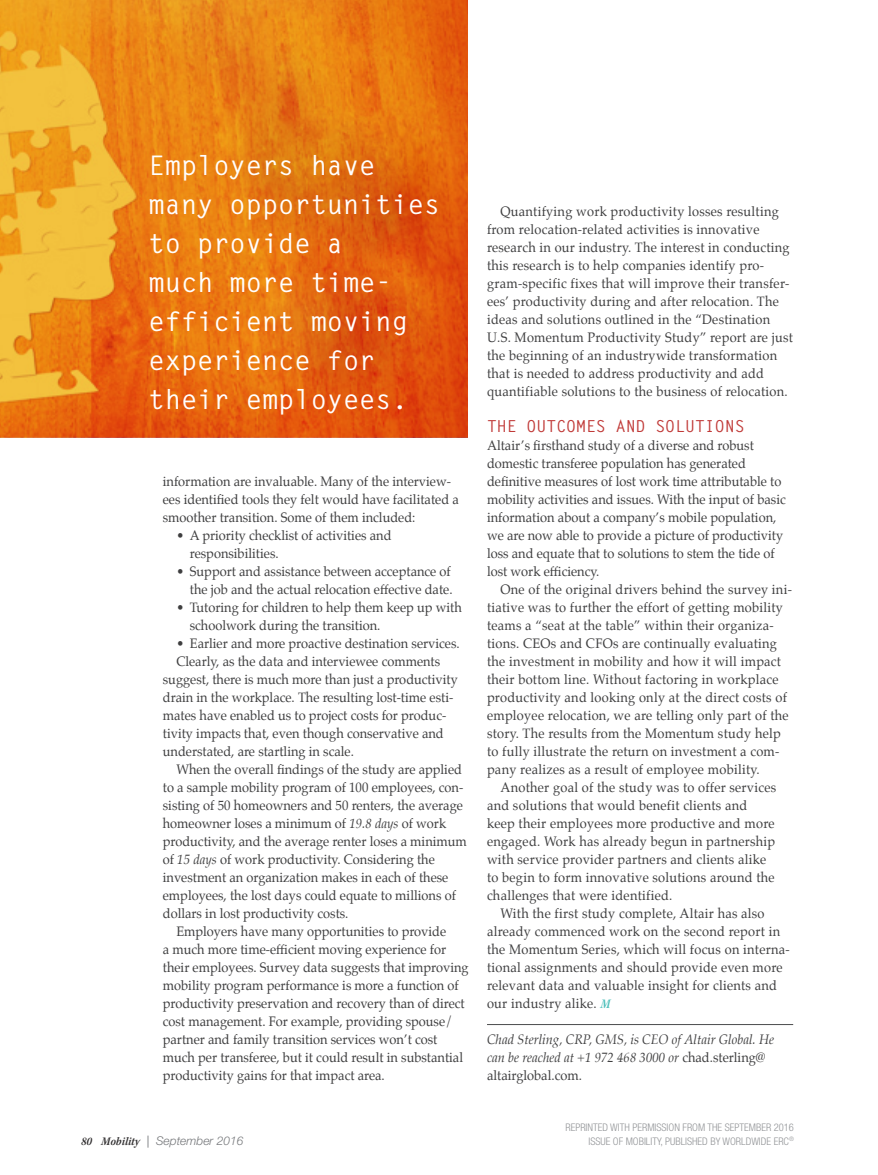
<style>
.page{position:relative;width:878px;height:1175px;background:#fff}
.page>*{position:absolute;margin:0;border:0;box-sizing:border-box;transform-origin:0 0}
.t1{font:700 27px/39px "Letter Gothic Std";color:#fff}
.FEATURE___Productivi{font:700 16.5px "Letter Gothic Std";color:#c03937}
.BODY___Indent{font:13.5px/18px "Palatino";letter-spacing:.02em;color:#3e3e3f;scale:.95 1}
.BODY___Indent-2{font:13.5px/18px "Palatino";color:#3e3e3f;scale:.95 1}
.BODY___No_Indent{font:13.5px/18px "Palatino";color:#3e3e3f;scale:.95 1}
.Authors_Bio{font:italic 13.5px/18px "Palatino";color:#3e3e3f;scale:.95 1}
.t2{font:italic 300 12px "Helvetica Neue LT Std";color:#76787b}
.t3{font:300 condensed 10.5px/13.5px "Helvetica Neue";color:#939598;text-align:right}
.s1{font-style:italic}
.s2{font-family:"Kepler Std Semibold Scn It";font-weight:400;font-style:normal;color:#312f30}
.s3{font-family:"Helvetica Neue";font-weight:400;font-style:normal}
.s4{font-family:"Kepler Std Semibold Scn It";color:#50c0bb}
.s5{font-style:normal}
</style>
<div class="page">
<hr style="left:487px;top:1024px;width:306px;height:1px;background:#4b4c4d">
<svg style="left:0;top:0;width:468px;height:437px;background:#e77b16"></svg>
<p class="t1" style="left:148px;top:146px;width:293px">Employers have many opportunities to provide a<br>much more time&shy;efficient moving experience for their employees.</p>
<p class="BODY___Indent-2" style="left:163px;top:472px;width:313px">information are invaluable. Many of the interview&shy;ees identified tools they felt would have facilitated a smoother transition. Some of them included:</p>
<p class="BODY___Indent-2" style="left:190px;top:526px;width:214px;text-indent:-14px">• A priority checklist of activities and responsibilities.</p>
<p class="BODY___Indent-2" style="left:176px;top:562px;width:292px;text-align:right">• Support and assistance between acceptance of the job and the actual relocation effective date.</p>
<p class="BODY___Indent-2" style="left:190px;top:598px;width:288px;text-indent:-14px">• Tutoring for children to help them keep up with schoolwork during the transition.</p>
<p class="BODY___Indent-2" style="left:176px;top:634px;width:300px">• Earlier and more proactive destination services.</p>
<p class="BODY___Indent-2" style="left:163px;top:652px;width:312px;text-indent:14px">Clearly, as the data and interviewee comments suggest, there is much more than just a productivity drain in the workplace. The resulting lost-time esti&shy;mates have enabled us to project costs for produc&shy;tivity impacts that, even though conservative and understated, are startling in scale.</p>
<p class="BODY___Indent-2" style="left:163px;top:760px;width:321px;text-indent:14px">When the overall findings of the study are applied to a sample mobility program of 100 employees, con&shy;sisting of 50 homeowners and 50 renters, the average homeowner loses a minimum of <span class="s1">19.8 days</span> of work productivity, and the average renter loses a minimum of <span class="s1">15 days</span> of work productivity. Considering the investment an organization makes in each of these employees, the lost days could equate to millions of dollars in lost productivity costs.</p>
<p class="BODY___Indent-2" style="left:163px;top:922px;width:323px;text-indent:14px">Employers have many opportunities to provide<br>a much more time-efficient moving experience for their employees. Survey data suggests that improving mobility program performance is more a function of productivity preservation and recovery than of direct cost management. For example, providing spouse/ partner and family transition services won’t cost much per transferee, but it could result in substantial productivity gains for that impact area.</p>
<p class="t2" style="left:81px;top:1133px;width:164px"><span class="s2">80 Mobility</span> <span class="s3">|</span> September 2016</p>
<p class="BODY___Indent" style="left:487px;top:202px;width:323px;text-indent:14px">Quantifying work productivity losses resulting from relocation-related activities is innovative research in our industry. The interest in conducting this research is to help companies identify pro&shy;gram-specific fixes that will improve their transfer&shy;ees’ productivity during and after relocation. The ideas and solutions outlined in the “Destination U.S. Momentum Productivity Study” report are just the beginning of an industrywide transformation that is needed to address productivity and add quantifiable solutions to the business of relocation.</p>
<p class="FEATURE___Productivi" style="left:487px;top:416px;width:259px">THE OUTCOMES AND SOLUTIONS</p>
<p class="BODY___No_Indent" style="left:487px;top:436px;width:316px">Altair’s firsthand study of a diverse and robust domestic transferee population has generated definitive measures of lost work time attributable to mobility activities and issues. With the input of basic information about a company’s mobile population, we are now able to provide a picture of productivity loss and equate that to solutions to stem the tide of lost work efficiency.</p>
<p class="BODY___Indent" style="left:487px;top:580px;width:322px;text-indent:14px">One of the original drivers behind the survey ini&shy;tiative was to further the effort of getting mobility teams a “seat at the table” within their organiza&shy;tions. CEOs and CFOs are continually evaluating the investment in mobility and how it will impact their bottom line. Without factoring in workplace productivity and looking only at the direct costs of employee relocation, we are telling only part of the story. The results from the Momentum study help to fully illustrate the return on investment a com&shy;pany realizes as a result of employee mobility.</p>
<p class="BODY___Indent" style="left:487px;top:778px;width:306px;text-indent:14px">Another goal of the study was to offer services and solutions that would benefit clients and keep their employees more productive and more engaged. Work has already begun in partnership with service provider partners and clients alike to begin to form innovative solutions around the challenges that were identified.</p>
<p class="BODY___Indent" style="left:487px;top:904px;width:320px;text-indent:14px">With the first study complete, Altair has also already commenced work on the second report in the Momentum Series, which will focus on interna&shy;tional assignments and should provide even more relevant data and valuable insight for clients and our industry alike. <span class="s4">M</span></p>
<p class="Authors_Bio" style="left:487px;top:1030px;width:303px">Chad Sterling, CRP, GMS, is CEO of Altair Global. He can be reached at +1 972 468 3000 or <span class="s5">chad.sterling@ altairglobal.com.</span></p>
<p class="t3" style="left:565px;top:1120px;width:230px">REPRINTED WITH PERMISSION FROM THE SEPTEMBER 2016<br>ISSUE OF MOBILITY, PUBLISHED BY WORLDWIDE ERC<sup>®</sup></p>
</div>
